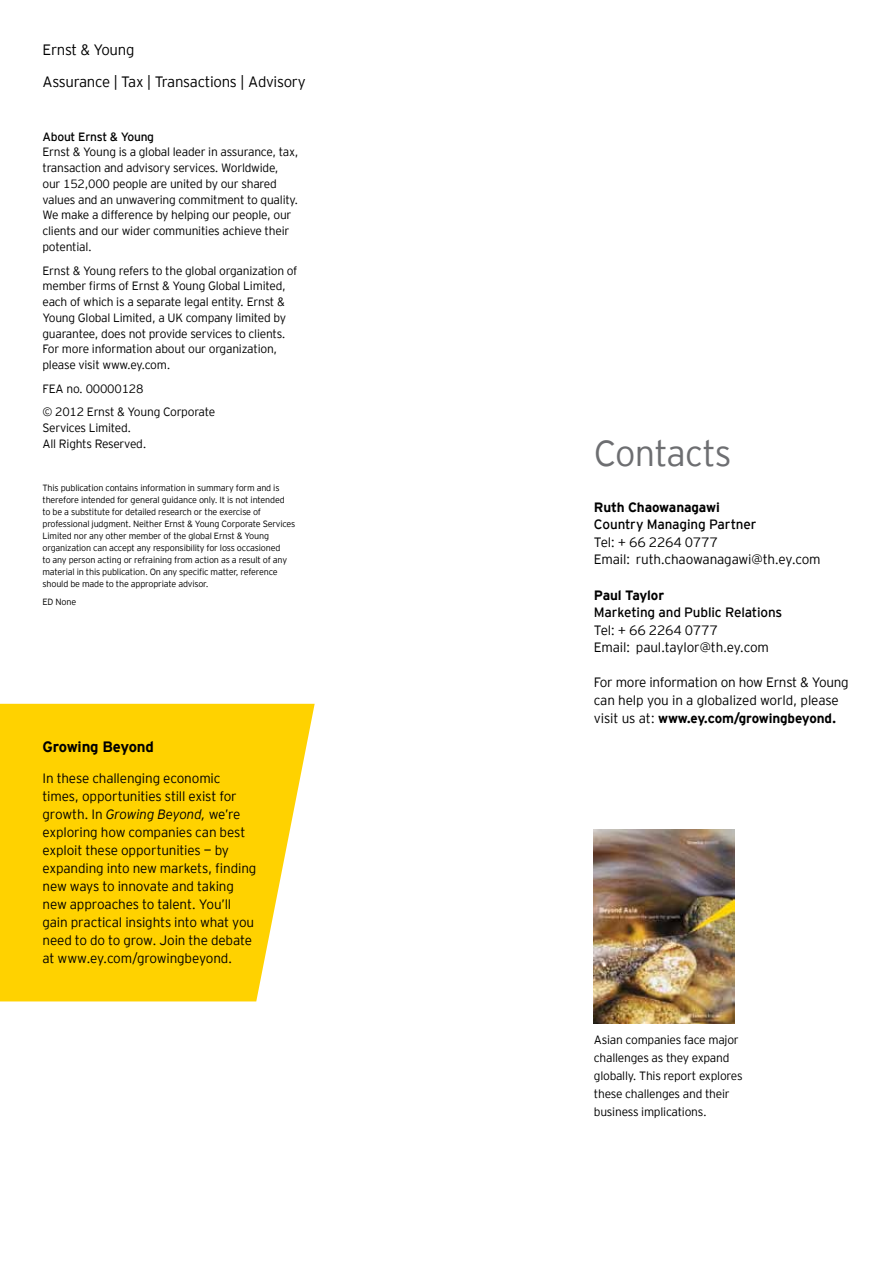
<style>
.page{position:relative;width:893px;height:1263px;background:#fff}
.page>*{position:absolute;margin:0;border:0;box-sizing:border-box;transform-origin:0 0}
.t1{font:300 36px "EY Interstate";letter-spacing:-.025em;color:#6d6e71}
.t2{font:300 15px/33px "EY Interstate";letter-spacing:-.02em;color:#000}
.t3{font:700 15px "EY Interstate";letter-spacing:-.015em;color:#000}
.t4{font:300 13.5px/18px "EY Interstate";letter-spacing:-.015em;color:#000}
.t5{font:13.5px "EY Interstate";letter-spacing:-.01em;color:#000}
.t6{font:700 13.5px "EY Interstate";letter-spacing:-.015em;color:#000}
.t7{font:300 12px/15.8px "EY Interstate";letter-spacing:-.02em;color:#000}
.t8{font:12px "EY Interstate";letter-spacing:-.02em;color:#000}
.t9{font:300 9px/12px "EY Interstate";letter-spacing:-.02em;color:#000}
.s1{font-style:italic}
.s2{font-weight:700}
</style>
<div class="page">
<svg style="left:0;top:704px;width:315px;height:297px;background:#ffd617"></svg>
<img style="left:594px;top:829px;width:140px;height:195px">
<p class="t2" style="left:43px;top:32px;width:265px">Ernst &amp; Young<br>Assurance | Tax | Transactions | Advisory</p>
<p class="t8" style="left:43px;top:128px;width:113px">About Ernst &amp; Young</p>
<p class="t7" style="left:43px;top:144px;width:257px">Ernst &amp; Young is a global leader in assurance, tax, transaction and advisory services. Worldwide, our 152,000 people are united by our shared values and an unwavering commitment to quality.<br>We make a difference by helping our people, our clients and our wider communities achieve their potential.</p>
<p class="t7" style="left:43px;top:262px;width:257px">Ernst &amp; Young refers to the global organization of member firms of Ernst &amp; Young Global Limited, each of which is a separate legal entity. Ernst &amp; Young Global Limited, a UK company limited by guarantee, does not provide services to clients.<br>For more information about our organization, please visit www.ey.com.</p>
<p class="t7" style="left:43px;top:376px;width:174px;line-height:23.7px">FEA no. 00000128<br>© 2012 Ernst &amp; Young Corporate</p>
<p class="t7" style="left:43px;top:419px;width:105px">Services Limited.<br>All Rights Reserved.</p>
<p class="t9" style="left:43px;top:481px;width:254px">This publication contains information in summary form and is therefore intended for general guidance only. It is not intended<br>to be a substitute for detailed research or the exercise of professional judgment. Neither Ernst &amp; Young Corporate Services Limited nor any other member of the global Ernst &amp; Young organization can accept any responsibility for loss occasioned<br>to any person acting or refraining from action as a result of any material in this publication. On any specific matter, reference should be made to the appropriate advisor.</p>
<p class="t9" style="left:43px;top:595px;width:35px">ED None</p>
<p class="t3" style="left:43px;top:736px;width:113px">Growing Beyond</p>
<p class="t4" style="left:43px;top:768px;width:215px">In these challenging economic times, opportunities still exist for growth. In <span class="s1">Growing Beyond,</span> we’re exploring how companies can best exploit these opportunities — by expanding into new markets, finding new ways to innovate and taking new approaches to talent. You’ll gain practical insights into what you need to do to grow. Join the debate at www.ey.com/growingbeyond.</p>
<h1 class="t1" style="left:594px;top:427px;width:139px">Contacts</h1>
<p class="t6" style="left:594px;top:497px;width:127px">Ruth Chaowanagawi</p>
<p class="t5" style="left:594px;top:515px;width:164px">Country Managing Partner</p>
<p class="t4" style="left:594px;top:532px;width:228px;line-height:17.5px">Tel: + 66 2264 0777<br>Email: ruth.chaowanagawi@th.ey.com</p>
<p class="t6" style="left:594px;top:585px;width:72px">Paul Taylor</p>
<p class="t5" style="left:594px;top:603px;width:190px">Marketing and Public Relations</p>
<p class="t4" style="left:594px;top:620px;width:177px;line-height:17.5px">Tel: + 66 2264 0777<br>Email: paul.taylor@th.ey.com</p>
<p class="t4" style="left:594px;top:673px;width:256px">For more information on how Ernst &amp; Young can help you in a globalized world, please visit us at: <span class="s2">www.ey.com/growingbeyond.</span></p>
<p class="t7" style="left:594px;top:1030px;width:150px;line-height:18px">Asian companies face major challenges as they expand globally. This report explores these challenges and their business implications.</p>
</div>
